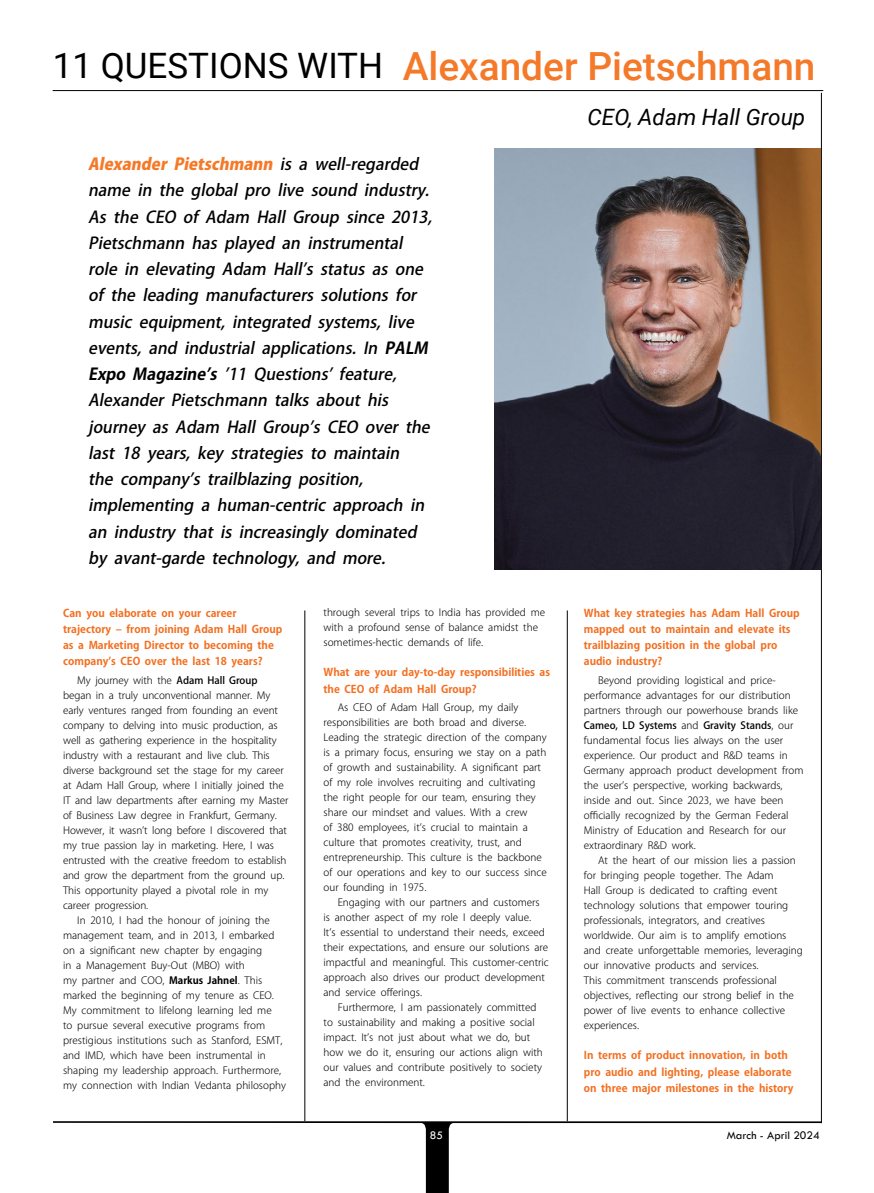
<style>
.page{position:relative;width:874px;height:1193px;background:#fff}
.page>*{position:absolute;margin:0;border:0;box-sizing:border-box;transform-origin:0 0}
.t1{font:500 38.75px "Roboto";color:#f47929}
.t2{font:italic 22.5px "Roboto";color:#000}
.t3{font:italic 500 16.25px/26.2px "Koz Go Pro";color:#000}
.t4{font:11.88px "Tw Cen";color:#000}
.t5{font:11.88px "Tw Cen";color:#fff}
.t6{font:700 10.62px/16.2px "Koz Go Pro";color:#f36f21}
.t7{font:300 10px/15px "Koz Go Pro";color:#000}
.s1{font-weight:400;font-size:35px;color:#000}
.s2{font-weight:800;color:#f47929}
.s3{font-weight:700}
.s4{font-weight:500}
</style>
<div class="page">
<svg style="left:53px;top:1121px;width:768px;height:71px"></svg>
<hr style="left:566px;top:610px;width:1px;height:511px;background:#000">
<hr style="left:304px;top:610px;width:1px;height:511px;background:#000">
<hr style="left:53px;top:90px;width:769px;height:1px;background:#000">
<hr style="left:820px;top:93px;width:1px;height:1030px;background:#000">
<img style="left:494px;top:148px;width:326px;height:422px">
<h1 class="t1" style="left:53px;top:39px;width:763px"><span class="s1">11 QUESTIONS WITH</span> Alexander Pietschmann</h1>
<p class="t3" style="left:88px;top:152px;width:349px"><span class="s2">Alexander Pietschmann</span> is a well-regarded name in the global pro live sound industry.<br>As the CEO of Adam Hall Group since 2013, Pietschmann has played an instrumental role in elevating Adam Hall’s status as one of the leading manufacturers solutions for music equipment, integrated systems, live events, and industrial applications. In <span class="s3">PALM Expo Magazine’s</span> ’11 Questions’ feature, Alexander Pietschmann talks about his journey as Adam Hall Group’s CEO over the last 18 years, key strategies to maintain the company’s trailblazing position, implementing a human-centric approach in an industry that is increasingly dominated by avant-garde technology, and more.</p>
<p class="t6" style="left:63px;top:605px;width:221px">Can you elaborate on your career trajectory – from joining Adam Hall Group as a Marketing Director to becoming the company’s CEO over the last 18 years?</p>
<p class="t7" style="left:77px;top:672px;width:181px">My journey with the <span class="s4">Adam Hall Group</span></p>
<p class="t7" style="left:63px;top:687px;width:208px">began in a truly unconventional manner. My</p>
<p class="t7" style="left:63px;top:702px;width:216px">early ventures ranged from founding an event</p>
<p class="t7" style="left:63px;top:717px;width:216px">company to delving into music production, as</p>
<p class="t7" style="left:63px;top:732px;width:215px">well as gathering experience in the hospitality</p>
<p class="t7" style="left:63px;top:747px;width:208px">industry with a restaurant and live club. This</p>
<p class="t7" style="left:63px;top:762px;width:222px">diverse background set the stage for my career</p>
<p class="t7" style="left:63px;top:777px;width:222px">at Adam Hall Group, where I initially joined the</p>
<p class="t7" style="left:63px;top:792px;width:227px">IT and law departments after earning my Master</p>
<p class="t7" style="left:63px;top:807px;width:215px">of Business Law degree in Frankfurt, Germany.</p>
<p class="t7" style="left:63px;top:822px;width:225px">However, it wasn’t long before I discovered that</p>
<p class="t7" style="left:63px;top:837px;width:212px">my true passion lay in marketing. Here, I was</p>
<p class="t7" style="left:63px;top:852px;width:225px">entrusted with the creative freedom to establish</p>
<p class="t7" style="left:63px;top:867px;width:222px">and grow the department from the ground up.</p>
<p class="t7" style="left:63px;top:882px;width:207px">This opportunity played a pivotal role in my</p>
<p class="t7" style="left:63px;top:897px;width:87px">career progression.</p>
<p class="t7" style="left:77px;top:912px;width:194px">In 2010, I had the honour of joining the</p>
<p class="t7" style="left:63px;top:927px;width:213px">management team, and in 2013, I embarked</p>
<p class="t7" style="left:63px;top:942px;width:200px">on a significant new chapter by engaging</p>
<p class="t7" style="left:63px;top:957px;width:183px">in a Management Buy-Out (MBO) with</p>
<p class="t7" style="left:63px;top:972px;width:200px">my partner and COO, <span class="s3">Markus Jahnel</span>. This</p>
<p class="t7" style="left:63px;top:987px;width:212px">marked the beginning of my tenure as CEO.</p>
<p class="t7" style="left:63px;top:1002px;width:210px">My commitment to lifelong learning led me</p>
<p class="t7" style="left:63px;top:1017px;width:203px">to pursue several executive programs from</p>
<p class="t7" style="left:63px;top:1032px;width:220px">prestigious institutions such as Stanford, ESMT,</p>
<p class="t7" style="left:63px;top:1047px;width:204px">and IMD, which have been instrumental in</p>
<p class="t7" style="left:63px;top:1062px;width:219px">shaping my leadership approach. Furthermore,</p>
<p class="t7" style="left:63px;top:1077px;width:224px">my connection with Indian Vedanta philosophy</p>
<p class="t7" style="left:323px;top:605px;width:223px">through several trips to India has provided me with a profound sense of balance amidst the sometimes-hectic demands of life.</p>
<p class="t6" style="left:323px;top:665px;width:228px">What are your day-to-day responsibilities as the CEO of Adam Hall Group?</p>
<p class="t7" style="left:323px;top:700px;width:225px;text-indent:14px">As CEO of Adam Hall Group, my daily responsibilities are both broad and diverse.<br>Leading the strategic direction of the company is a primary focus, ensuring we stay on a path of growth and sustainability. A significant part of my role involves recruiting and cultivating the right people for our team, ensuring they share our mindset and values. With a crew<br>of 380 employees, it’s crucial to maintain a culture that promotes creativity, trust, and entrepreneurship. This culture is the backbone of our operations and key to our success since our founding in 1975.</p>
<p class="t7" style="left:323px;top:895px;width:227px;text-indent:14px">Engaging with our partners and customers<br>is another aspect of my role I deeply value.<br>It’s essential to understand their needs, exceed their expectations, and ensure our solutions are impactful and meaningful. This customer-centric approach also drives our product development and service offerings.</p>
<p class="t7" style="left:323px;top:1000px;width:221px;text-indent:14px">Furthermore, I am passionately committed to sustainability and making a positive social impact. It’s not just about what we do, but how we do it, ensuring our actions align with our values and contribute positively to society and the environment.</p>
<h2 class="t2" style="left:587px;top:101px;width:219px">CEO, Adam Hall Group</h2>
<p class="t6" style="left:583px;top:605px;width:217px">What key strategies has Adam Hall Group mapped out to maintain and elevate its trailblazing position in the global pro audio industry?</p>
<p class="t7" style="left:583px;top:672px;width:221px;text-indent:14px">Beyond providing logistical and price&shy;performance advantages for our distribution partners through our powerhouse brands like <span class="s4">Cameo, LD Systems</span> and <span class="s4">Gravity Stands</span>, our fundamental focus lies always on the user experience. Our product and R&amp;D teams in Germany approach product development from the user’s perspective, working backwards, inside and out. Since 2023, we have been officially recognized by the German Federal Ministry of Education and Research for our extraordinary R&amp;D work.</p>
<p class="t7" style="left:583px;top:852px;width:220px;text-indent:14px">At the heart of our mission lies a passion for bringing people together. The Adam<br>Hall Group is dedicated to crafting event technology solutions that empower touring professionals, integrators, and creatives worldwide. Our aim is to amplify emotions and create unforgettable memories, leveraging our innovative products and services.<br>This commitment transcends professional objectives, reflecting our strong belief in the power of live events to enhance collective experiences.</p>
<p class="t6" style="left:583px;top:1048px;width:211px">In terms of product innovation, in both pro audio and lighting, please elaborate on three major milestones in the history</p>
<p class="t5" style="left:429px;top:1128px;width:15px">85</p>
<p class="t4" style="left:726px;top:1128px;width:94px">March - April 2024</p>
</div>
